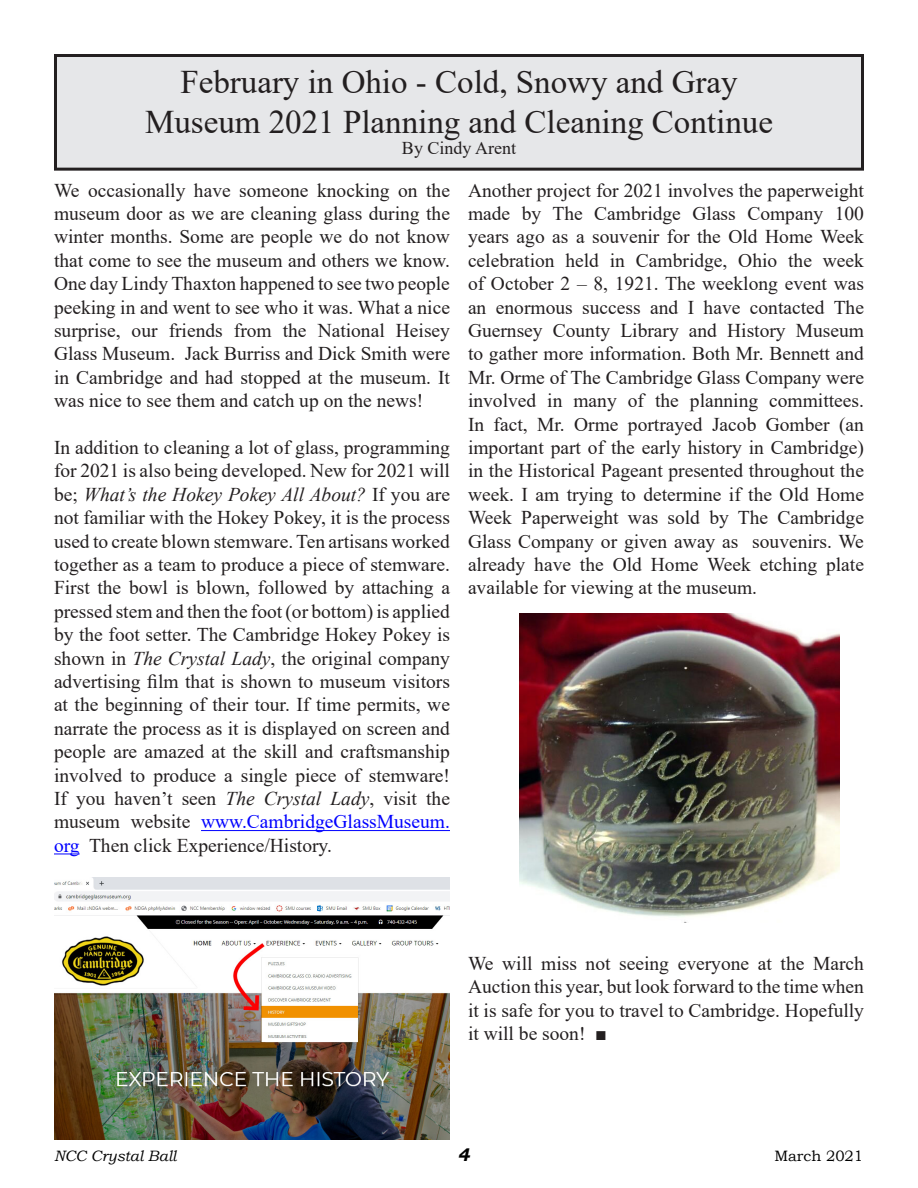
<style>
.page{position:relative;width:918px;height:1188px;background:#fff}
.page>*{position:absolute;margin:0;border:0;box-sizing:border-box;transform-origin:0 0}
.No_Spacing{font:33px "Times New Roman";color:#231f20}
.No_Spacing-2{font:19.5px/23.4px "Times New Roman";color:#231f20}
.No_Spacing-3{font:18px "Times New Roman";color:#231f20}
.Body_Text{font:italic 700 18px "Bookman Old Style";color:#000}
.Body_Text-2{font:italic 15px "Bookman Old Style";color:#000}
.Body_Text-3{font:15px "Bookman Old Style";color:#000}
.s1{font-style:italic}
.s2{color:#00f}
</style>
<div class="page">
<div style="left:56px;top:56px;width:806px;height:113px;background:#e6e7e9"></div>
<div style="left:54px;top:54px;width:810px;height:117px;border:3px solid #231f20"></div>
<hr style="left:201px;top:830px;width:249px;height:1px;background:#00f">
<svg style="left:54px;top:853px;width:26px;height:1px"></svg>
<img style="left:54px;top:878px;width:396px;height:262px">
<img style="left:519px;top:614px;width:320px;height:309px">
<p class="No_Spacing" style="left:180px;top:59px;width:559px">February in Ohio - Cold, Snowy and Gray</p>
<p class="No_Spacing" style="left:145px;top:98px;width:629px">Museum 2021 Planning and Cleaning Continue</p>
<p class="No_Spacing-3" style="left:402px;top:136px;width:116px">By Cindy Arent</p>
<p class="No_Spacing-2" style="left:54px;top:178px;width:398px">We occasionally have someone knocking on the museum door as we are cleaning glass during the winter months. Some are people we do not know that come to see the museum and others we know.<br>One day Lindy Thaxton happened to see two people peeking in and went to see who it was. What a nice surprise, our friends from the National Heisey Glass Museum. Jack Burriss and Dick Smith were in Cambridge and had stopped at the museum. It was nice to see them and catch up on the news!</p>
<p class="No_Spacing-2" style="left:54px;top:435px;width:398px">In addition to cleaning a lot of glass, programming for 2021 is also being developed. New for 2021 will be; <span class="s1">What’s the Hokey Pokey All About?</span> If you are not familiar with the Hokey Pokey, it is the process used to create blown stemware. Ten artisans worked together as a team to produce a piece of stemware.<br>First the bowl is blown, followed by attaching a pressed stem and then the foot (or bottom) is applied by the foot setter. The Cambridge Hokey Pokey is shown in <span class="s1">The Crystal Lady</span>, the original company advertising film that is shown to museum visitors at the beginning of their tour. If time permits, we narrate the process as it is displayed on screen and people are amazed at the skill and craftsmanship involved to produce a single piece of stemware!<br>If you haven’t seen <span class="s1">The Crystal Lady</span>, visit the museum website <span class="s2">www.CambridgeGlassMuseum. org</span> Then click Experience/History.</p>
<p class="No_Spacing-2" style="left:468px;top:178px;width:398px">Another project for 2021 involves the paperweight made by The Cambridge Glass Company 100 years ago as a souvenir for the Old Home Week celebration held in Cambridge, Ohio the week of October 2 – 8, 1921. The weeklong event was an enormous success and I have contacted The Guernsey County Library and History Museum to gather more information. Both Mr. Bennett and Mr. Orme of The Cambridge Glass Company were involved in many of the planning committees.<br>In fact, Mr. Orme portrayed Jacob Gomber (an important part of the early history in Cambridge) in the Historical Pageant presented throughout the week. I am trying to determine if the Old Home Week Paperweight was sold by The Cambridge Glass Company or given away as souvenirs. We already have the Old Home Week etching plate available for viewing at the museum.</p>
<p class="No_Spacing-2" style="left:468px;top:951px;width:398px;text-align:justify">We will miss not seeing everyone at the March Auction this year, but look forward to the time when it is safe for you to travel to Cambridge. Hopefully it will be soon! ■</p>
<p class="Body_Text-2" style="left:54px;top:1146px;width:124px">NCC Crystal Ball</p>
<p class="Body_Text" style="left:458px;top:1142px;width:14px">4</p>
<p class="Body_Text-3" style="left:774px;top:1146px;width:90px">March 2021</p>
</div>
